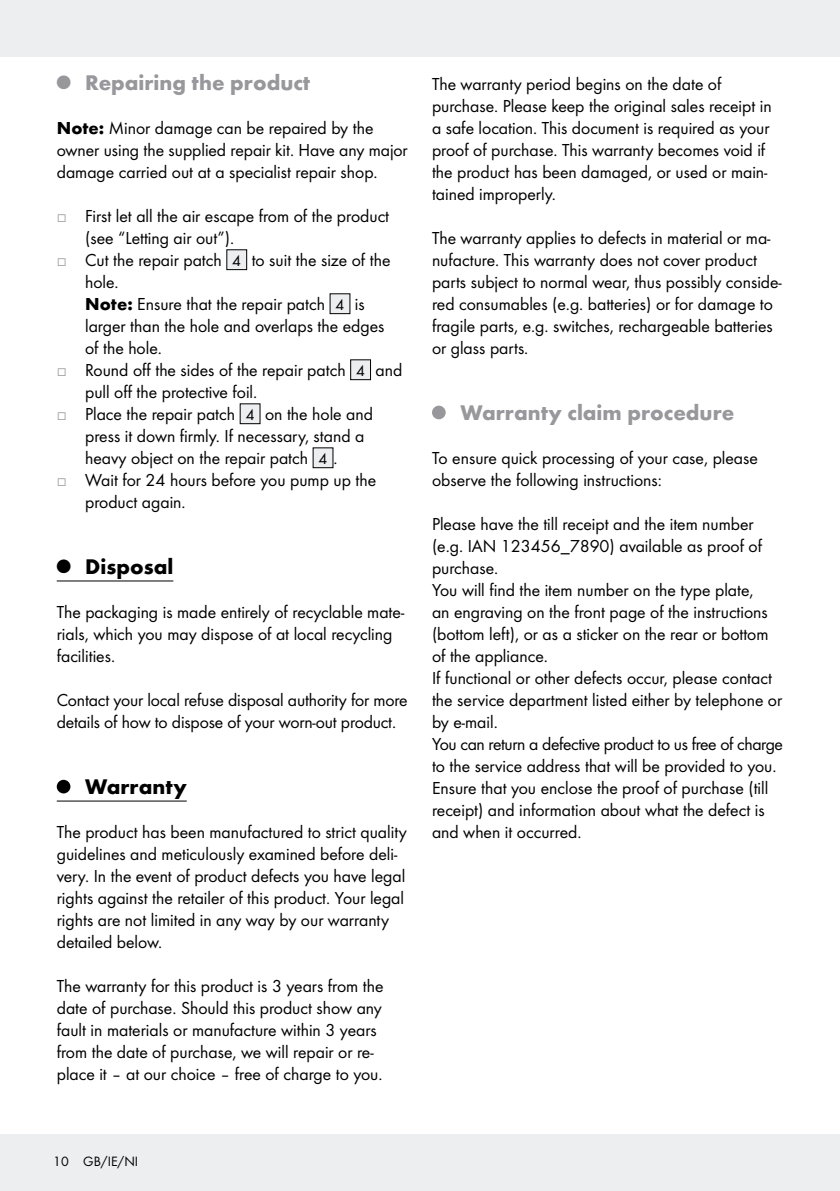
<style>
.page{position:relative;width:840px;height:1191px;background:#fff}
.page>*{position:absolute;margin:0;border:0;box-sizing:border-box;transform-origin:0 0}
.t1{font:700 22px "Futura";color:#97979c}
.t2{font:700 22px "Futura";color:#000}
.t3{font:18px/22px "Futura Boo";color:#000}
.t4{font:14px "Futura Boo";color:#000}
.s1{font-family:"Futura";font-weight:700}
.s2{font-family:"European Pi Three";color:#97979c}
.s3{font-size:16px}
</style>
<div class="page">
<div style="left:0;top:0;width:839px;height:57px;background:#eceeef"></div>
<div style="left:0;top:1134px;width:839px;height:57px;background:#eceeef"></div>
<hr style="left:57px;top:580px;width:116px;height:1px;background:#000">
<hr style="left:57px;top:800px;width:130px;height:1px;background:#000">
<div style="left:227px;top:250px;width:19px;height:20px;background:#eceeef"></div>
<div style="left:226px;top:249px;width:21px;height:21px;border:1px solid #000"></div>
<div style="left:330px;top:294px;width:20px;height:20px;background:#eceeef"></div>
<div style="left:350px;top:360px;width:20px;height:20px;background:#eceeef"></div>
<div style="left:350px;top:359px;width:21px;height:21px;border:1px solid #000"></div>
<div style="left:240px;top:404px;width:20px;height:20px;background:#eceeef"></div>
<div style="left:313px;top:448px;width:20px;height:20px;background:#eceeef"></div>
<div style="left:57px;top:780px;width:13px;height:13px;background:#000;border-radius:50%"></div>
<div style="left:432px;top:406px;width:13px;height:13px;background:#97979c;border-radius:50%"></div>
<p class="t1" style="left:57px;top:69px;width:255px"><sup>Q</sup> Repairing the product</p>
<p class="t3" style="left:57px;top:117px;width:352px"><span class="s1">Note:</span> Minor damage can be repaired by the owner using the supplied repair kit. Have any major damage carried out at a specialist repair shop.</p>
<p class="t3" style="left:57px;top:205px;width:334px"><span class="s2">j</span> First let all the air escape from of the product</p>
<p class="t3" style="left:85px;top:227px;width:150px">(see “Letting air out”).</p>
<p class="t3" style="left:57px;top:249px;width:335px"><span class="s2">j</span> Cut the repair patch <span class="s3">4</span> to suit the size of the</p>
<p class="t3" style="left:85px;top:271px;width:35px">hole.</p>
<p class="t3" style="left:85px;top:293px;width:281px"><span class="s1">Note:</span> Ensure that the repair patch <span class="s3">4</span> is</p>
<p class="t3" style="left:85px;top:315px;width:301px">larger than the hole and overlaps the edges</p>
<p class="t3" style="left:85px;top:337px;width:78px">of the hole.</p>
<p class="t3" style="left:57px;top:359px;width:347px"><span class="s2">j</span> Round off the sides of the repair patch <span class="s3">4</span> and</p>
<p class="t3" style="left:85px;top:381px;width:173px">pull off the protective foil.</p>
<p class="t3" style="left:57px;top:403px;width:317px"><span class="s2">j</span> Place the repair patch <span class="s3">4</span> on the hole and</p>
<p class="t3" style="left:85px;top:425px;width:280px">press it down firmly. If necessary, stand a</p>
<p class="t3" style="left:85px;top:447px;width:254px">heavy object on the repair patch <span class="s3">4</span> .</p>
<p class="t3" style="left:57px;top:469px;width:321px"><span class="s2">j</span> Wait for 24 hours before you pump up the</p>
<p class="t3" style="left:85px;top:491px;width:102px">product again.</p>
<p class="t2" style="left:57px;top:553px;width:118px"><sup>Q</sup> Disposal</p>
<p class="t3" style="left:57px;top:601px;width:349px">The packaging is made entirely of recyclable mate&shy;rials, which you may dispose of at local recycling facilities.</p>
<p class="t3" style="left:57px;top:689px;width:352px">Contact your local refuse disposal authority for more details of how to dispose of your worn-out product.</p>
<p class="t2" style="left:85px;top:773px;width:103px">Warranty</p>
<p class="t3" style="left:57px;top:821px;width:351px">The product has been manufactured to strict quality guidelines and meticulously examined before deli&shy;very. In the event of product defects you have legal rights against the retailer of this product. Your legal rights are not limited in any way by our warranty detailed below.</p>
<p class="t3" style="left:57px;top:975px;width:328px">The warranty for this product is 3 years from the date of purchase. Should this product show any fault in materials or manufacture within 3 years from the date of purchase, we will repair or re&shy;place it – at our choice – free of charge to you.</p>
<p class="t3" style="left:432px;top:73px;width:341px">The warranty period begins on the date of purchase. Please keep the original sales receipt in a safe location. This document is required as your proof of purchase. This warranty becomes void if the product has been damaged, or used or main&shy;tained improperly.</p>
<p class="t3" style="left:432px;top:227px;width:351px">The warranty applies to defects in material or ma&shy;nufacture. This warranty does not cover product parts subject to normal wear, thus possibly conside&shy;red consumables (e.g. batteries) or for damage to fragile parts, e.g. switches, rechargeable batteries or glass parts.</p>
<p class="t1" style="left:460px;top:399px;width:275px">Warranty claim procedure</p>
<p class="t3" style="left:432px;top:447px;width:327px">To ensure quick processing of your case, please observe the following instructions:</p>
<p class="t3" style="left:432px;top:513px;width:352px">Please have the till receipt and the item number (e.g. IAN 123456_7890) available as proof of purchase.<br>You will find the item number on the type plate,<br>an engraving on the front page of the instructions (bottom left), or as a sticker on the rear or bottom of the appliance.<br>If functional or other defects occur, please contact the service department listed either by telephone or by e-mail.<br>You can return a defective product to us free of charge to the service address that will be provided to you.<br>Ensure that you enclose the proof of purchase (till receipt) and information about what the defect is and when it occurred.</p>
<p class="t4" style="left:53px;top:1153px;width:86px">10 GB/IE/NI</p>
</div>
